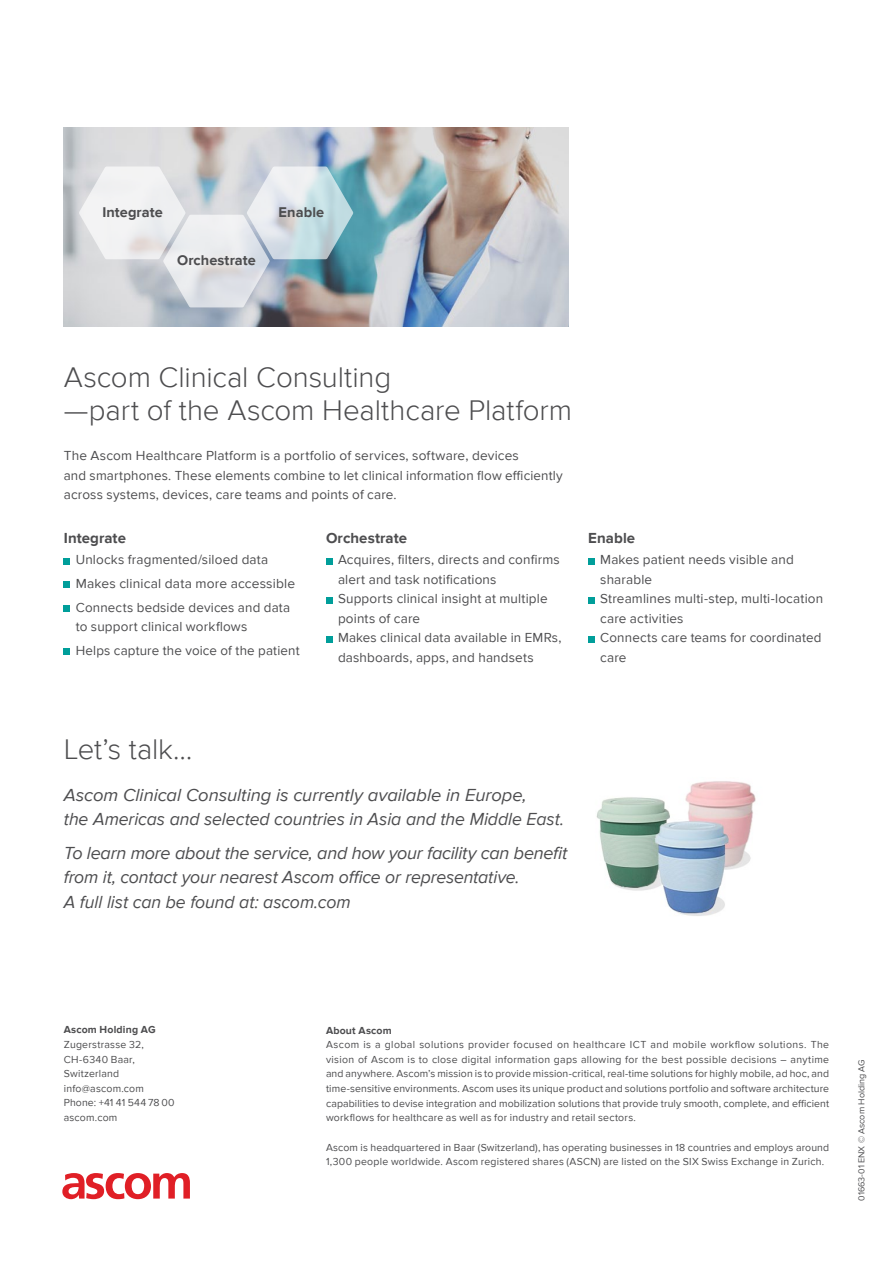
<style>
.page{position:relative;width:893px;height:1263px;background:#fff}
.page>*{position:absolute;margin:0;border:0;box-sizing:border-box;transform-origin:0 0}
.t1{font:300 29.25px/33px "Proxima Nova";letter-spacing:-.005em;color:#4d4d4f}
.t2{font:italic 18px/24.8px "Proxima Nova";letter-spacing:-.005em;color:#4d4d4f}
.t3{font:700 15px "Proxima Nova";letter-spacing:.005em;color:#4d4d4f}
.t4{font:700 14.55px "Proxima Nova";letter-spacing:.005em;color:#4d4d4f}
.t5{font:13.5px/19.5px "Proxima Nova";letter-spacing:.01em;color:#4d4d4f}
.t6{font:10.5px/14.7px "Proxima Nova";letter-spacing:.02em;color:#4d4d4f}
.t7{font:700 10.5px "Proxima Nova";letter-spacing:.015em;color:#4d4d4f}
.t8{font:9px "Proxima Nova";color:#4d4d4f}
</style>
<div class="page">
<img style="left:596px;top:781px;width:160px;height:135px">
<svg style="left:62px;top:1173px;width:128px;height:26px"></svg>
<img style="left:64px;top:128px;width:504px;height:199px">
<svg style="left:79px;top:166px;width:274px;height:141px"></svg>
<svg style="left:64px;top:558px;width:6px;height:6px"></svg>
<div style="left:64px;top:581px;width:6px;height:7px;background:#009e9a"></div>
<div style="left:64px;top:605px;width:6px;height:7px;background:#009e9a"></div>
<div style="left:64px;top:648px;width:6px;height:7px;background:#009e9a"></div>
<svg style="left:326px;top:558px;width:6px;height:6px"></svg>
<svg style="left:326px;top:597px;width:6px;height:6px"></svg>
<svg style="left:326px;top:636px;width:6px;height:6px"></svg>
<div style="left:588px;top:558px;width:7px;height:6px;background:#009e9a"></div>
<div style="left:588px;top:597px;width:7px;height:6px;background:#009e9a"></div>
<div style="left:588px;top:636px;width:7px;height:6px;background:#009e9a"></div>
<h3 class="t4" style="left:102px;top:204px;width:62px">Integrate</h3>
<h3 class="t4" style="left:177px;top:252px;width:80px">Orchestrate</h3>
<h3 class="t4" style="left:279px;top:204px;width:47px">Enable</h3>
<h1 class="t1" style="left:64px;top:361px;width:510px">Ascom Clinical Consulting<br>—part of the Ascom Healthcare Platform</h1>
<p class="t5" style="left:64px;top:446px;width:501px">The Ascom Healthcare Platform is a portfolio of services, software, devices<br>and smartphones. These elements combine to let clinical information flow efficiently across systems, devices, care teams and points of care.</p>
<h3 class="t3" style="left:64px;top:529px;width:64px">Integrate</h3>
<p class="t5" style="left:76px;top:548px;width:221px;line-height:23.7px">Unlocks fragmented/siloed data<br>Makes clinical data more accessible<br>Connects bedside devices and data</p>
<p class="t5" style="left:76px;top:615px;width:225px;line-height:23.7px">to support clinical workflows<br>Helps capture the voice of the patient</p>
<h3 class="t3" style="left:326px;top:529px;width:83px">Orchestrate</h3>
<p class="t5" style="left:338px;top:550px;width:225px">Acquires, filters, directs and confirms alert and task notifications<br>Supports clinical insight at multiple points of care<br>Makes clinical data available in EMRs, dashboards, apps, and handsets</p>
<h3 class="t3" style="left:588px;top:529px;width:48px">Enable</h3>
<p class="t5" style="left:600px;top:550px;width:224px">Makes patient needs visible and sharable<br>Streamlines multi-step, multi-location care activities<br>Connects care teams for coordinated care</p>
<h1 class="t1" style="left:64px;top:733px;width:130px">Let’s talk…</h1>
<h2 class="t2" style="left:64px;top:783px;width:502px">Ascom Clinical Consulting is currently available in Europe,<br>the Americas and selected countries in Asia and the Middle East.</h2>
<h2 class="t2" style="left:64px;top:841px;width:505px">To learn more about the service, and how your facility can benefit from it, contact your nearest Ascom office or representative.<br>A full list can be found at: ascom.com</h2>
<p class="t7" style="left:64px;top:1024px;width:93px">Ascom Holding AG</p>
<p class="t6" style="left:64px;top:1037px;width:112px">Zugerstrasse 32,<br>CH-6340 Baar,<br>Switzerland info@ascom.com<br>Phone: +41 41 544 78 00 ascom.com</p>
<p class="t7" style="left:326px;top:1024px;width:67px">About Ascom</p>
<p class="t6" style="left:326px;top:1037px;width:505px;text-align:justify">Ascom is a global solutions provider focused on healthcare ICT and mobile workflow solutions. The vision of Ascom is to close digital information gaps allowing for the best possible decisions – anytime and anywhere. Ascom’s mission is to provide mission-critical, real-time solutions for highly mobile, ad hoc, and time-sensitive environments. Ascom uses its unique product and solutions portfolio and software architecture capabilities to devise integration and mobilization solutions that provide truly smooth, complete, and efficient workflows for healthcare as well as for industry and retail sectors.</p>
<p class="t6" style="left:326px;top:1140px;width:505px">Ascom is headquartered in Baar (Switzerland), has operating businesses in 18 countries and employs around<br>1,300 people worldwide. Ascom registered shares (ASCN) are listed on the SIX Swiss Exchange in Zurich.</p>
<p class="t8" style="left:856px;top:1201px;width:143px;rotate:-90deg">01663-01 ENX © Ascom Holding AG</p>
</div>
